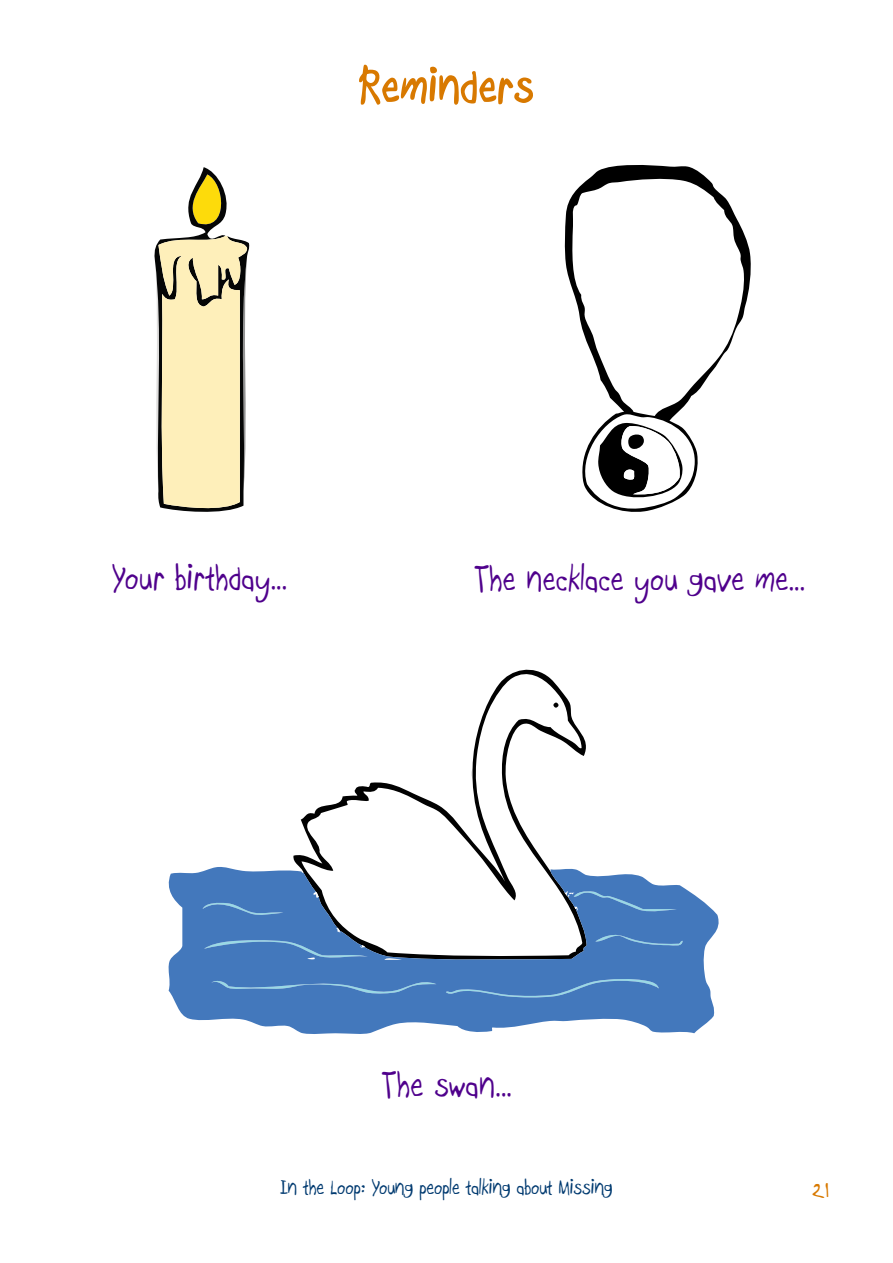
<style>
.page{position:relative;width:893px;height:1263px;background:#fff}
.page>*{position:absolute;margin:0;border:0;box-sizing:border-box;transform-origin:0 0}
.t1{font:700 52.5px "Boopee";letter-spacing:.01em;color:#d87900}
.t2{font:37.5px "Boopee";letter-spacing:.015em;color:#4f008c}
.t3{font:30px "Boopee";color:#d87900}
.t4{font:22.5px "Boopee";color:#003a70}
</style>
<div class="page">
<svg style="left:564px;top:165px;width:187px;height:347px"></svg>
<svg style="left:293px;top:669px;width:293px;height:197px"></svg>
<svg style="left:168px;top:866px;width:551px;height:168px;fill:#4378bc"></svg>
<svg style="left:384px;top:957px;width:18px;height:2px"></svg>
<svg style="left:313px;top:892px;width:6px;height:6px"></svg>
<svg style="left:154px;top:167px;width:96px;height:345px"></svg>
<h1 class="t1" style="left:359px;top:55px;width:177px">Reminders</h1>
<p class="t2" style="left:112px;top:556px;width:177px">Your birthday...</p>
<p class="t2" style="left:474px;top:558px;width:333px">The necklace you gave me...</p>
<p class="t2" style="left:382px;top:1064px;width:132px">The swan...</p>
<p class="t4" style="left:280px;top:1175px;width:334px">In the Loop: Young people talking about Missing</p>
<p class="t3" style="left:812px;top:1172px;width:19px">21</p>
</div>
